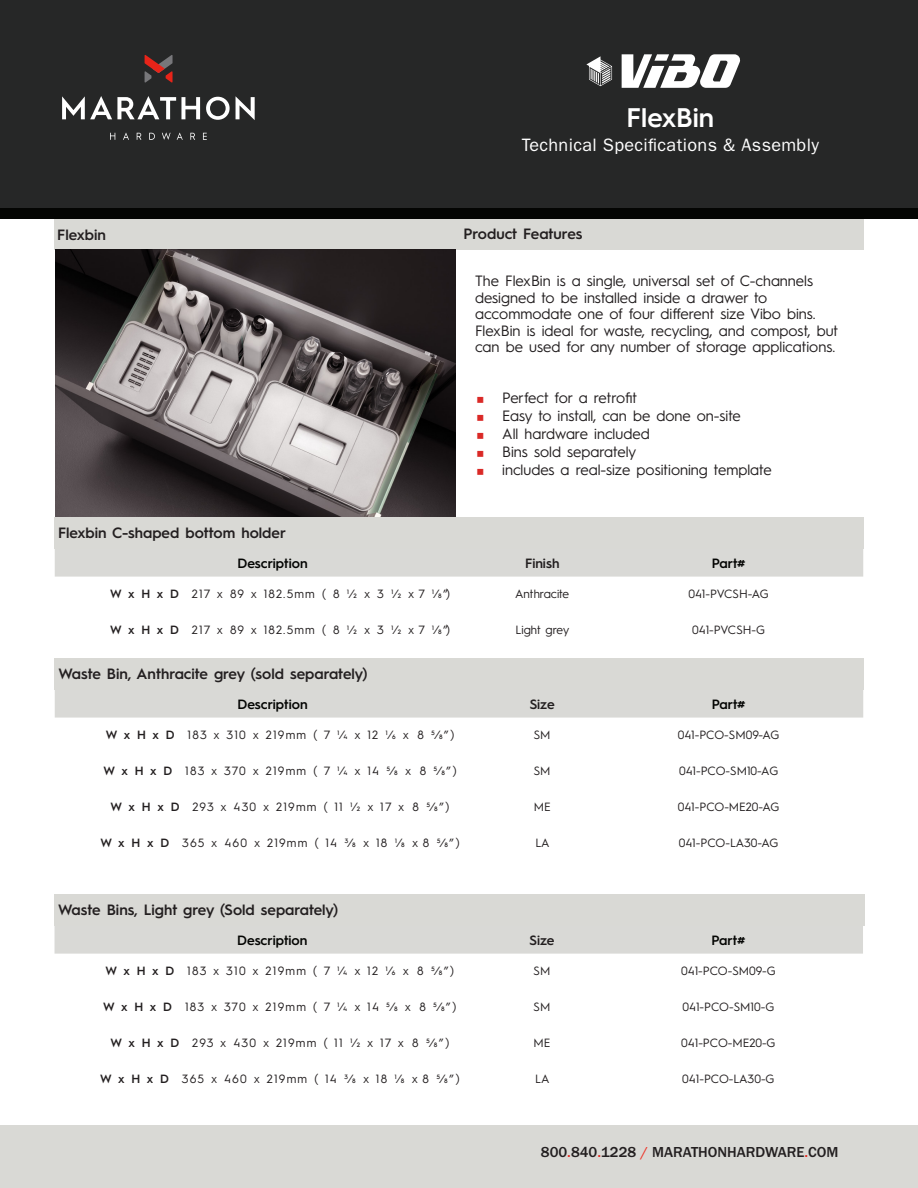
<style>
.page{position:relative;width:918px;height:1188px;background:#fff}
.page>*{position:absolute;margin:0;border:0;box-sizing:border-box;transform-origin:0 0}
.t1{font:600 27px "Hurme Geometric Sans 1";color:#fff}
.t2{font:18px "ITC Franklin Gothic Std";letter-spacing:.02em;color:#fff}
.t3{font:15px/16.5px "Hurme Geometric Sans 1";color:#231f20}
.t4{font:600 15px "Hurme Geometric Sans 1";color:#231f20}
.t5{font:500 15px "ITC Franklin Gothic Std";color:#231f20}
.t6{font:600 13.5px "Hurme Geometric Sans 1";color:#040503}
.t7{font:600 13.5px "Hurme Geometric Sans 1";color:#231f20}
.Product_Dimensions_i{font:12px "Hurme Geometric Sans 1";letter-spacing:.1em;color:#231f20}
.Product_Dimensions_i-2{font:12px "Hurme Geometric Sans 1";color:#231f20}
.s1{font-weight:600}
.s2{color:#e72419}
.s3{color:#ee2e22}
</style>
<div class="page">
<div style="left:54px;top:219px;width:810px;height:31px;background:#d9d9d5"></div>
<div style="left:0;top:1125px;width:918px;height:63px;background:#d9d9d5"></div>
<div style="left:0;top:0;width:918px;height:208px;background:#262727"></div>
<svg style="left:110px;top:132px;width:97px;height:8px"></svg>
<svg style="left:62px;top:96px;width:193px;height:24px"></svg>
<svg style="left:145px;top:55px;width:28px;height:28px"></svg>
<div style="left:0;top:208px;width:918px;height:11px;background:#040503"></div>
<img style="left:56px;top:250px;width:400px;height:267px">
<svg style="left:622px;top:54px;width:119px;height:34px"></svg>
<svg style="left:586px;top:56px;width:26px;height:30px"></svg>
<div style="left:55px;top:548px;width:808px;height:29px;background:#d9d9d6"></div>
<div style="left:54px;top:517px;width:810px;height:31px;background:#d9d9d5"></div>
<div style="left:55px;top:689px;width:808px;height:29px;background:#d9d9d6"></div>
<div style="left:54px;top:658px;width:810px;height:31px;background:#d9d9d5"></div>
<div style="left:55px;top:925px;width:808px;height:29px;background:#d9d9d6"></div>
<div style="left:54px;top:894px;width:810px;height:31px;background:#d9d9d5"></div>
<p class="t1" style="left:627px;top:98px;width:89px">FlexBin</p>
<p class="t2" style="left:522px;top:135px;width:299px">Technical Specifications &amp; Assembly</p>
<p class="t4" style="left:57px;top:224px;width:50px">Flexbin</p>
<p class="t4" style="left:464px;top:224px;width:120px">Product Features</p>
<p class="t3" style="left:475px;top:272px;width:365px">The FlexBin is a single, universal set of C-channels designed to be installed inside a drawer to accommodate one of four different size Vibo bins.<br>FlexBin is ideal for waste, recycling, and compost, but can be used for any number of storage applications.</p>
<p class="t4" style="left:58px;top:522px;width:229px">Flexbin C-shaped bottom holder</p>
<p class="t3" style="left:502px;top:389px;width:137px">Perfect for a retrofit</p>
<p class="t3" style="left:502px;top:407px;width:240px">Easy to install, can be done on-site</p>
<p class="t3" style="left:502px;top:425px;width:149px">All hardware included</p>
<p class="t3" style="left:502px;top:443px;width:136px">Bins sold separately</p>
<p class="t3" style="left:502px;top:461px;width:271px">includes a real-size positioning template</p>
<p class="t6" style="left:237px;top:553px;width:72px">Description</p>
<p class="t7" style="left:525px;top:553px;width:36px">Finish</p>
<p class="t6" style="left:712px;top:553px;width:35px">Part#</p>
<p class="Product_Dimensions_i-2" style="left:110px;top:585px;width:341px"><span class="s1">W x H x D</span> 217 x 89 x 182 .5mm ( 8 1/2 x 3 1/2 x 7 1/8”)</p>
<p class="Product_Dimensions_i-2" style="left:515px;top:585px;width:56px">Anthracite</p>
<p class="Product_Dimensions_i-2" style="left:688px;top:585px;width:82px">041-PVCSH-AG</p>
<p class="Product_Dimensions_i-2" style="left:110px;top:621px;width:341px"><span class="s1">W x H x D</span> 217 x 89 x 182 .5mm ( 8 1/2 x 3 1/2 x 7 1/8”)</p>
<p class="Product_Dimensions_i-2" style="left:516px;top:621px;width:55px">Light grey</p>
<p class="Product_Dimensions_i-2" style="left:692px;top:621px;width:74px">041-PVCSH-G</p>
<p class="t4" style="left:58px;top:663px;width:310px">Waste Bin, Anthracite grey (sold separately)</p>
<p class="t6" style="left:237px;top:694px;width:72px">Description</p>
<p class="t7" style="left:530px;top:694px;width:27px">Size</p>
<p class="t6" style="left:712px;top:694px;width:35px">Part#</p>
<p class="Product_Dimensions_i" style="left:106px;top:726px;width:350px"><span class="s1">W x H x D</span> 183 x 310 x 2 19mm ( 7 1/4 x 12 1/6 x 8 5/8” )</p>
<p class="Product_Dimensions_i-2" style="left:534px;top:726px;width:18px">SM</p>
<p class="Product_Dimensions_i-2" style="left:678px;top:726px;width:103px">041-PCO-SM09-AG</p>
<p class="Product_Dimensions_i" style="left:103px;top:762px;width:355px"><span class="s1">W x H x D</span> 183 x 370 x 2 19mm ( 7 1/4 x 14 5/8 x 8 5/8” )</p>
<p class="Product_Dimensions_i-2" style="left:534px;top:762px;width:18px">SM</p>
<p class="Product_Dimensions_i-2" style="left:679px;top:762px;width:101px">041-PCO-SM10-AG</p>
<p class="Product_Dimensions_i" style="left:111px;top:798px;width:340px"><span class="s1">W x H x D</span> 293 x 430 x 2 19mm ( 11 1/2 x 17 x 8 5/8” )</p>
<p class="Product_Dimensions_i-2" style="left:534px;top:798px;width:18px">ME</p>
<p class="Product_Dimensions_i-2" style="left:678px;top:798px;width:103px">041-PCO-ME20-AG</p>
<p class="Product_Dimensions_i" style="left:100px;top:834px;width:361px"><span class="s1">W x H x D</span> 365 x 460 x 2 19mm ( 14 3/8 x 18 1/8 x 8 5/8” )</p>
<p class="Product_Dimensions_i-2" style="left:536px;top:834px;width:16px">LA</p>
<p class="Product_Dimensions_i-2" style="left:679px;top:834px;width:101px">041-PCO-LA30-AG</p>
<p class="t4" style="left:58px;top:899px;width:281px">Waste Bins, Light grey (Sold separately)</p>
<p class="t6" style="left:237px;top:930px;width:72px">Description</p>
<p class="t7" style="left:529px;top:930px;width:27px">Size</p>
<p class="t6" style="left:711px;top:930px;width:35px">Part#</p>
<p class="Product_Dimensions_i" style="left:105px;top:962px;width:350px"><span class="s1">W x H x D</span> 183 x 310 x 2 19mm ( 7 1/4 x 12 1/6 x 8 5/8” )</p>
<p class="Product_Dimensions_i-2" style="left:534px;top:962px;width:18px">SM</p>
<p class="Product_Dimensions_i-2" style="left:681px;top:962px;width:96px">041-PCO-SM09-G</p>
<p class="Product_Dimensions_i" style="left:103px;top:998px;width:355px"><span class="s1">W x H x D</span> 183 x 370 x 2 19mm ( 7 1/4 x 14 5/8 x 8 5/8” )</p>
<p class="Product_Dimensions_i-2" style="left:534px;top:998px;width:18px">SM</p>
<p class="Product_Dimensions_i-2" style="left:683px;top:998px;width:93px">041-PCO-SM10-G</p>
<p class="Product_Dimensions_i" style="left:110px;top:1034px;width:340px"><span class="s1">W x H x D</span> 293 x 430 x 2 19mm ( 11 1/2 x 17 x 8 5/8” )</p>
<p class="Product_Dimensions_i-2" style="left:534px;top:1034px;width:18px">ME</p>
<p class="Product_Dimensions_i-2" style="left:681px;top:1034px;width:96px">041-PCO-ME20-G</p>
<p class="Product_Dimensions_i" style="left:100px;top:1070px;width:361px"><span class="s1">W x H x D</span> 365 x 460 x 2 19mm ( 14 3/8 x 18 1/8 x 8 5/8” )</p>
<p class="Product_Dimensions_i-2" style="left:535px;top:1070px;width:16px">LA</p>
<p class="Product_Dimensions_i-2" style="left:682px;top:1070px;width:94px">041-PCO-LA30-G</p>
<p class="t5" style="left:541px;top:1144px;width:299px">800<span class="s2">.</span>840<span class="s2">.</span>1228 <span class="s3">/</span> MARATHONHARDWARE<span class="s2">.</span>COM</p>
</div>
